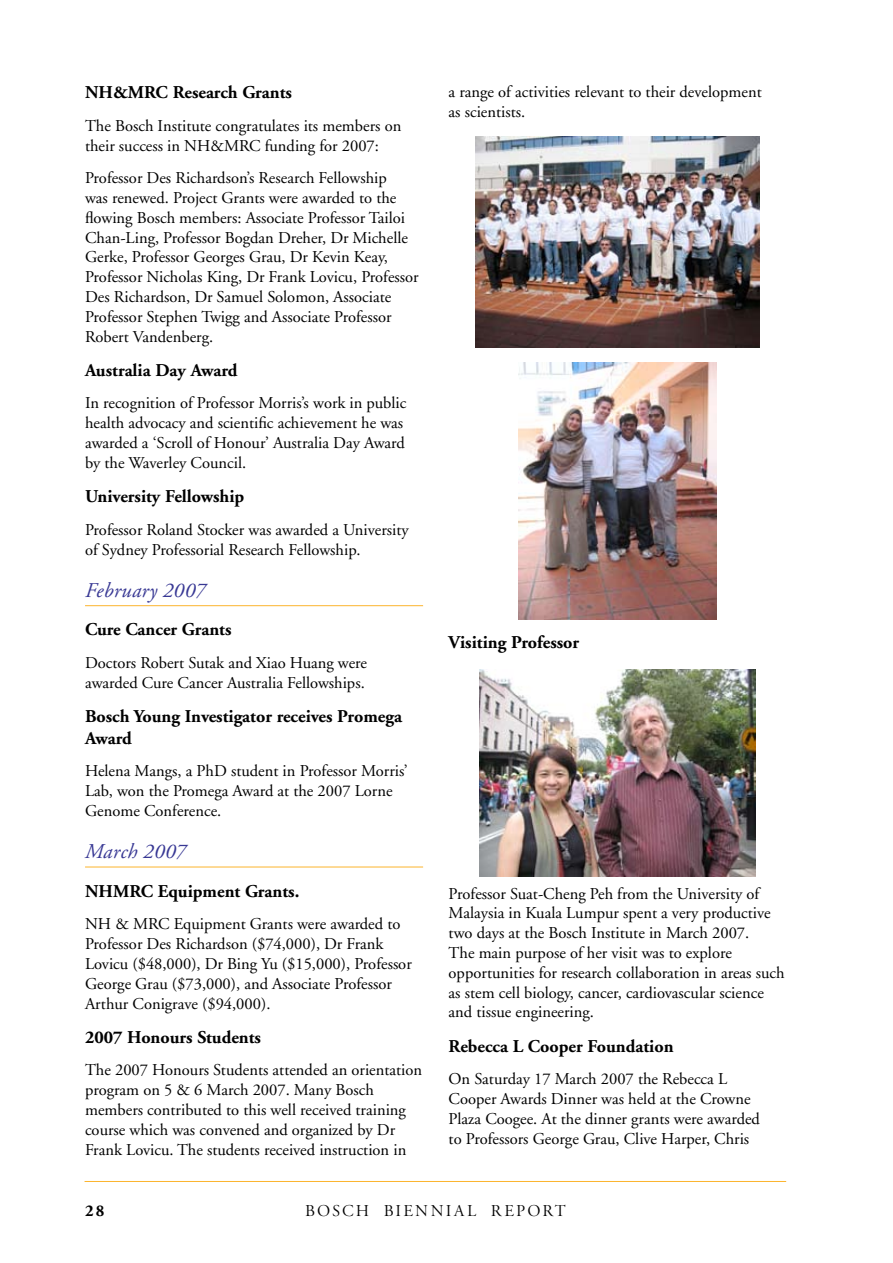
<style>
.page{position:relative;width:893px;height:1263px;background:#fff}
.page>*{position:absolute;margin:0;border:0;box-sizing:border-box;transform-origin:0 0}
.t1{font:italic 21px "Adobe Garamond LT";letter-spacing:.01em;color:#383894}
.t2{font:700 18px/21.6px "Adobe Garamond LT";color:#000}
.t3{font:16.5px/19.8px "Adobe Garamond LT";color:#000}
.t4{font:16.5px "Adobe Garamond LT Titling";letter-spacing:.135em;color:#000}
.t5{font:700 16.5px "Adobe Garamond LT";color:#000}
</style>
<div class="page">
<hr style="left:85px;top:1181px;width:701px;height:1px;background:#fcb42d">
<hr style="left:85px;top:605px;width:338px;height:1px;background:#fcb42d">
<hr style="left:85px;top:867px;width:338px;height:1px;background:#fcb42d">
<img style="left:476px;top:136px;width:283px;height:211px">
<img style="left:519px;top:362px;width:197px;height:257px">
<img style="left:479px;top:669px;width:277px;height:208px">
<p class="t2" style="left:85px;top:82px;width:208px">NH&amp;MRC Research Grants</p>
<p class="t3" style="left:85px;top:116px;width:318px">The Bosch Institute congratulates its members on their success in NH&amp;MRC funding for 2007:</p>
<p class="t3" style="left:85px;top:168px;width:335px">Professor Des Richardson’s Research Fellowship<br>was renewed. Project Grants were awarded to the flowing Bosch members: Associate Professor Tailoi Chan-Ling, Professor Bogdan Dreher, Dr Michelle Gerke, Professor Georges Grau, Dr Kevin Keay, Professor Nicholas King, Dr Frank Lovicu, Professor Des Richardson, Dr Samuel Solomon, Associate Professor Stephen Twigg and Associate Professor Robert Vandenberg.</p>
<p class="t2" style="left:85px;top:359px;width:154px">Australia Day Award</p>
<p class="t3" style="left:85px;top:393px;width:323px">In recognition of Professor Morris’s work in public health advocacy and scientific achievement he was awarded a ‘Scroll of Honour’ Australia Day Award by the Waverley Council.</p>
<p class="t2" style="left:85px;top:486px;width:161px">University Fellowship</p>
<p class="t3" style="left:85px;top:520px;width:325px">Professor Roland Stocker was awarded a University of Sydney Professorial Research Fellowship.</p>
<p class="t1" style="left:85px;top:578px;width:122px">February 2007</p>
<p class="t2" style="left:85px;top:619px;width:148px">Cure Cancer Grants</p>
<p class="t3" style="left:85px;top:653px;width:284px">Doctors Robert Sutak and Xiao Huang were awarded Cure Cancer Australia Fellowships.</p>
<p class="t2" style="left:85px;top:705px;width:318px">Bosch Young Investigator receives Promega<br>Award</p>
<p class="t3" style="left:85px;top:761px;width:324px">Helena Mangs, a PhD student in Professor Morris’<br>Lab, won the Promega Award at the 2007 Lorne<br>Genome Conference.</p>
<p class="t1" style="left:85px;top:839px;width:102px">March 2007</p>
<p class="t2" style="left:85px;top:880px;width:216px">NHMRC Equipment Grants.</p>
<p class="t3" style="left:85px;top:914px;width:328px">NH &amp; MRC Equipment Grants were awarded to Professor Des Richardson ($74,000), Dr Frank Lovicu ($48,000), Dr Bing Yu ($15,000), Professor George Grau ($73,000), and Associate Professor Arthur Conigrave ($94,000).</p>
<p class="t2" style="left:85px;top:1026px;width:178px">2007 Honours Students</p>
<p class="t3" style="left:85px;top:1060px;width:339px">The 2007 Honours Students attended an orientation program on 5 &amp; 6 March 2007. Many Bosch members contributed to this well received training course which was convened and organized by Dr Frank Lovicu. The students received instruction in</p>
<p class="t3" style="left:449px;top:82px;width:315px">a range of activities relevant to their development as scientists.</p>
<p class="t2" style="left:449px;top:631px;width:132px">Visiting Professor</p>
<p class="t3" style="left:449px;top:883px;width:337px">Professor Suat-Cheng Peh from the University of Malaysia in Kuala Lumpur spent a very productive two days at the Bosch Institute in March 2007.<br>The main purpose of her visit was to explore opportunities for research collaboration in areas such as stem cell biology, cancer, cardiovascular science and tissue engineering.</p>
<p class="t2" style="left:449px;top:1035px;width:226px">Rebecca L Cooper Foundation</p>
<p class="t3" style="left:449px;top:1069px;width:313px">On Saturday 17 March 2007 the Rebecca L Cooper Awards Dinner was held at the Crowne Plaza Coogee. At the dinner grants were awarded to Professors George Grau, Clive Harper, Chris</p>
<p class="t5" style="left:85px;top:1201px;width:21px">28</p>
<p class="t4" style="left:305px;top:1201px;width:262px">BOSCH BIENNIAL REPORT</p>
</div>
